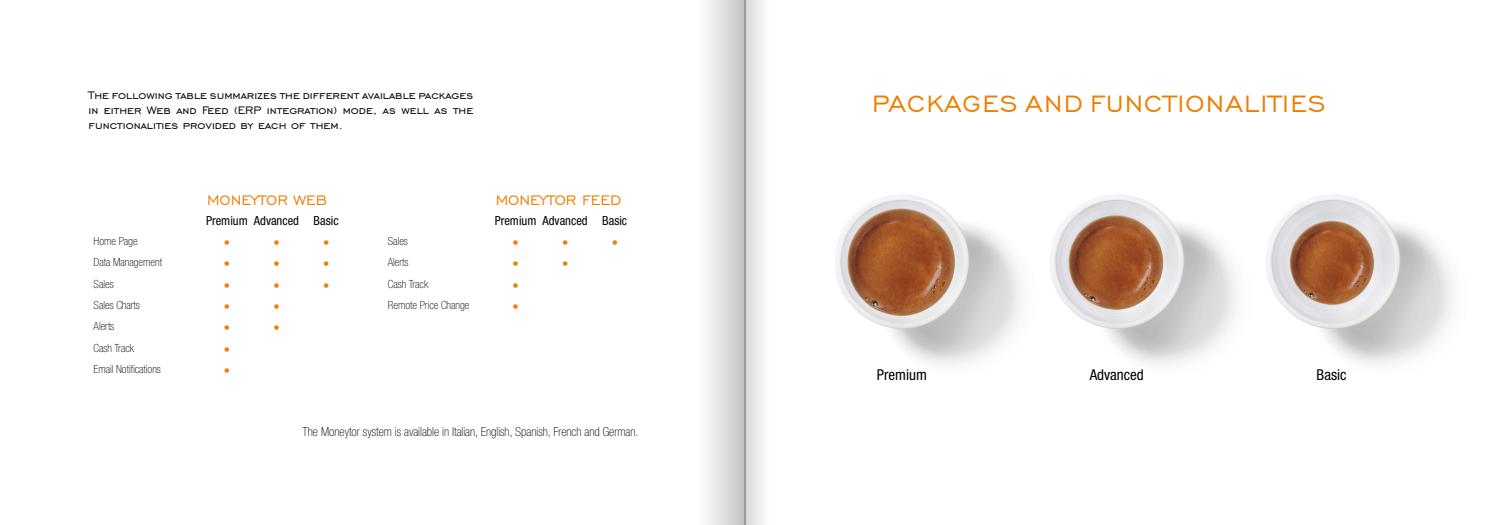
<style>
.page{position:relative;width:1489px;height:525px;background:#fff}
.page>*{position:absolute;margin:0;border:0;box-sizing:border-box;transform-origin:0 0}
.t1{font:30px "Engravers Gothic BT";letter-spacing:.04em;color:#ef7d00}
.t2{font:17.5px "Engravers Gothic BT";color:#ef7d00}
.t3{font:condensed 15px "Helvetica Neue LT Std";color:#000}
.t4{font:13.75px/15px "Engravers Gothic BT";color:#000;text-align:justify}
.t5{font:100 condensed 12.5px "Helvetica Neue LT Std";color:#000}
.t6{font:condensed 12.5px "Helvetica Neue LT Std";color:#000}
.t7{font:100 condensed 12.5px "Helvetica Neue LT Std";color:#ef7d00}
.t8{font:100 condensed 11.25px "Helvetica Neue LT Std";color:#000}
</style>
<div class="page">
<img style="left:1050px;top:195px;width:187px;height:170px">
<img style="left:1266px;top:195px;width:187px;height:170px">
<img style="left:835px;top:195px;width:187px;height:170px">
<div style="left:697px;top:0;width:48px;height:524px;background:linear-gradient(to right,#fff,#c4c4c3)"></div>
<svg style="left:744px;top:0;width:19px;height:524px"></svg>
<p class="t4" style="left:89px;top:87px;width:386px">The following table summarizes the different available packages in either Web and Feed (ERP integration) mode, as well as the functionalities provided by each of them.</p>
<p class="t2" style="left:207px;top:190px;width:24px">Moneytor</p>
<p class="t2" style="left:293px;top:190px;width:23px">Web</p>
<p class="t2" style="left:495px;top:190px;width:24px">Moneytor</p>
<p class="t2" style="left:582px;top:190px;width:11px">Feed</p>
<p class="t6" style="left:206px;top:213px;width:134px">Premium Advanced Basic</p>
<p class="t6" style="left:494px;top:213px;width:134px">Premium Advanced Basic</p>
<p class="t8" style="left:94px;top:235px;width:45px">Home Page</p>
<p class="t7" style="left:224px;top:235px;width:8px">•</p>
<p class="t7" style="left:273px;top:235px;width:8px">•</p>
<p class="t7" style="left:323px;top:235px;width:8px">•</p>
<p class="t8" style="left:388px;top:235px;width:21px">Sales</p>
<p class="t7" style="left:512px;top:235px;width:8px">•</p>
<p class="t7" style="left:562px;top:235px;width:8px">•</p>
<p class="t7" style="left:611px;top:235px;width:8px">•</p>
<p class="t8" style="left:94px;top:256px;width:70px">Data Management</p>
<p class="t7" style="left:224px;top:257px;width:8px">•</p>
<p class="t7" style="left:273px;top:257px;width:8px">•</p>
<p class="t7" style="left:323px;top:257px;width:8px">•</p>
<p class="t8" style="left:388px;top:256px;width:22px">Alerts</p>
<p class="t7" style="left:512px;top:257px;width:8px">•</p>
<p class="t7" style="left:562px;top:257px;width:8px">•</p>
<p class="t8" style="left:94px;top:277px;width:21px">Sales</p>
<p class="t7" style="left:224px;top:278px;width:8px">•</p>
<p class="t7" style="left:273px;top:278px;width:8px">•</p>
<p class="t7" style="left:323px;top:278px;width:8px">•</p>
<p class="t8" style="left:388px;top:277px;width:42px">Cash Track</p>
<p class="t7" style="left:512px;top:278px;width:8px">•</p>
<p class="t8" style="left:94px;top:298px;width:48px">Sales Charts</p>
<p class="t7" style="left:224px;top:299px;width:8px">•</p>
<p class="t7" style="left:273px;top:299px;width:8px">•</p>
<p class="t8" style="left:388px;top:298px;width:83px">Remote Price Change</p>
<p class="t7" style="left:512px;top:299px;width:8px">•</p>
<p class="t8" style="left:94px;top:320px;width:22px">Alerts</p>
<p class="t7" style="left:224px;top:321px;width:8px">•</p>
<p class="t7" style="left:273px;top:321px;width:8px">•</p>
<p class="t8" style="left:94px;top:341px;width:42px">Cash Track</p>
<p class="t7" style="left:224px;top:342px;width:8px">•</p>
<p class="t8" style="left:94px;top:362px;width:69px">Email Notifications</p>
<p class="t7" style="left:224px;top:363px;width:8px">•</p>
<p class="t5" style="left:302px;top:424px;width:337px">The Moneytor system is available in Italian, English, Spanish, French and German.</p>
<h1 class="t1" style="left:872px;top:87px;width:455px">PACKAGES AND FUNCTIONALITIES</h1>
<p class="t3" style="left:876px;top:365px;width:51px">Premium</p>
<p class="t3" style="left:1089px;top:365px;width:56px">Advanced</p>
<p class="t3" style="left:1316px;top:365px;width:31px">Basic</p>
</div>
